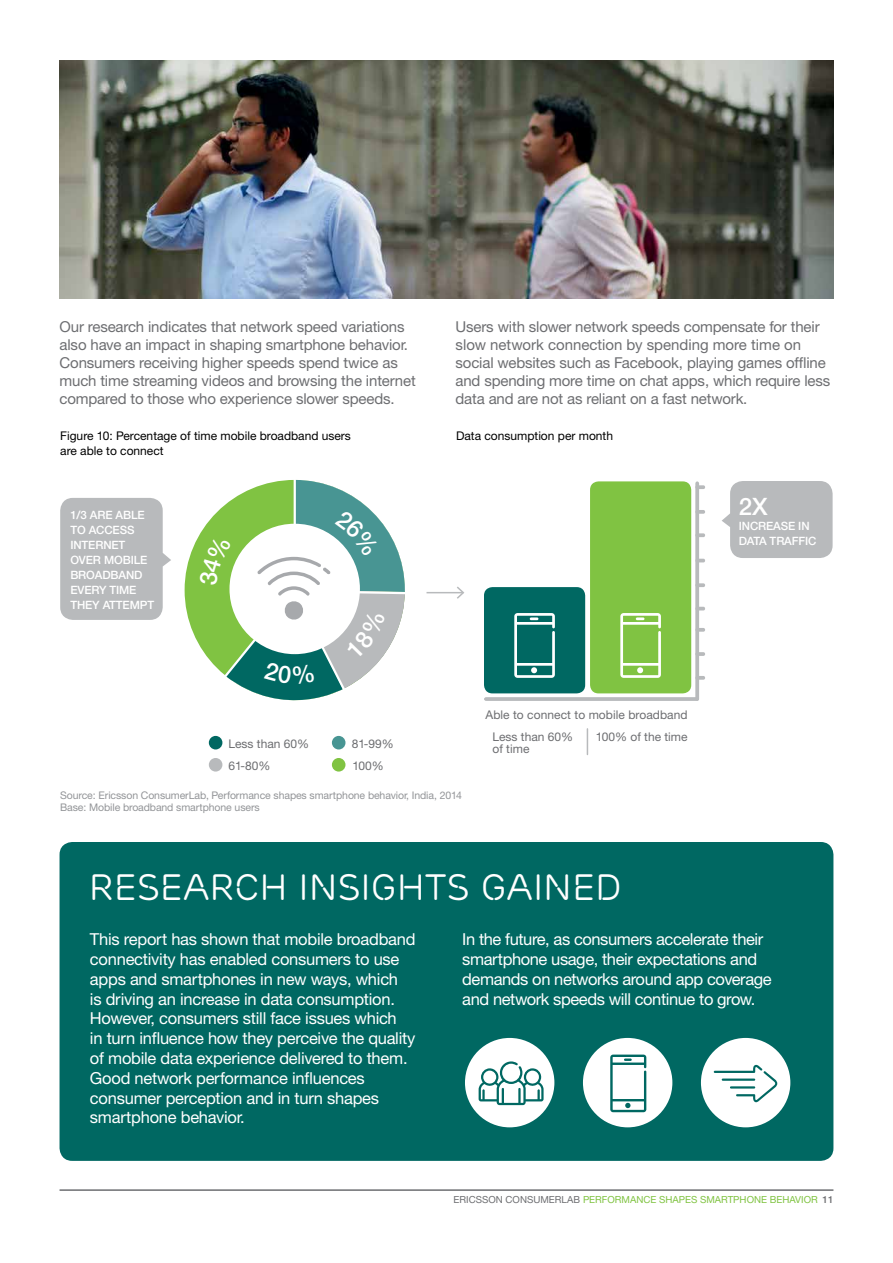
<style>
.page{position:relative;width:893px;height:1263px;background:#fff}
.page>*{position:absolute;margin:0;border:0;box-sizing:border-box;transform-origin:0 0}
.t1{font:36.75px "Ericsson Capital";color:#fff}
.t2{font:500 24px "Ericsson Sans";color:#fff}
.t3{font:16.5px/19.8px "Ericsson Sans";letter-spacing:-.015em;color:#fff}
.t4{font:15px/18px "Ericsson Sans";letter-spacing:-.01em;color:#6d6e71}
.t5{font:12px/12px "Ericsson Sans";color:#6d6e71}
.t6{font:12px/15px "Ericsson Sans";color:#000}
.t7{font:500 11.55px/15px "Ericsson Sans";letter-spacing:-.01em;color:#fff}
.t8{font:10.5px/12.6px "Ericsson Sans";letter-spacing:-.01em;color:#939598}
.t9{font:9.75px "Ericsson Sans";color:#80c342}
.s1{color:#6d6e71}
.s2{font-weight:500;color:#6d6e71}
</style>
<div class="page">
<img style="left:60px;top:60px;width:773px;height:239px">
<div style="left:60px;top:842px;width:773px;height:319px;background:#006862;border-radius:13px"></div>
<div style="left:701px;top:1038px;width:89px;height:89px;background:#fff;border-radius:50%"></div>
<svg style="left:714px;top:1065px;width:63px;height:37px"></svg>
<div style="left:465px;top:1038px;width:89px;height:89px;background:#fff;border-radius:50%"></div>
<svg style="left:479px;top:1061px;width:65px;height:44px"></svg>
<div style="left:583px;top:1038px;width:89px;height:89px;background:#fff;border-radius:50%"></div>
<svg style="left:610px;top:1054px;width:36px;height:58px"></svg>
<div style="left:185px;top:480px;width:220px;height:220px;background:#80c342;border-radius:50%"></div>
<svg style="left:60px;top:498px;width:111px;height:122px;background:#bdbfc1"></svg>
<div style="left:209px;top:736px;width:13px;height:13px;background:#006862;border-radius:50%"></div>
<div style="left:332px;top:736px;width:13px;height:13px;background:#489593;border-radius:50%"></div>
<div style="left:209px;top:758px;width:13px;height:13px;background:#b8babc;border-radius:50%"></div>
<div style="left:332px;top:758px;width:13px;height:13px;background:#80c342;border-radius:50%"></div>
<hr style="left:426px;top:592px;width:37px;height:1px;background:#b8babc">
<svg style="left:455px;top:586px;width:9px;height:13px"></svg>
<svg style="left:722px;top:481px;width:111px;height:77px;background:#bebfc1"></svg>
<svg style="left:587px;top:729px;width:1px;height:25px"></svg>
<svg style="left:484px;top:481px;width:221px;height:220px"></svg>
<hr style="left:60px;top:1189px;width:773px;height:2px;background:#6d6e71">
<svg style="left:199px;top:480px;width:206px;height:221px"></svg>
<p class="t4" style="left:60px;top:318px;width:358px">Our research indicates that network speed variations also have an impact in shaping smartphone behavior.<br>Consumers receiving higher speeds spend twice as much time streaming videos and browsing the internet compared to those who experience slower speeds.</p>
<p class="t4" style="left:455px;top:318px;width:376px">Users with slower network speeds compensate for their slow network connection by spending more time on social websites such as Facebook, playing games offline and spending more time on chat apps, which require less data and are not as reliant on a fast network.</p>
<p class="t6" style="left:60px;top:429px;width:292px">Figure 10: Percentage of time mobile broadband users are able to connect</p>
<p class="t7" style="left:70px;top:508px;width:85px">1/3 ARE ABLE<br>TO ACCESS<br>INTERNET<br>OVER MOBILE<br>BROADBAND<br>EVERY TIME<br>THEY ATTEMPT</p>
<p class="t5" style="left:228px;top:737px;width:82px">Less than 60%</p>
<p class="t5" style="left:352px;top:737px;width:43px">81-99%</p>
<p class="t5" style="left:229px;top:759px;width:43px">61-80%</p>
<p class="t5" style="left:352px;top:759px;width:33px">100%</p>
<p class="t6" style="left:456px;top:428px;width:158px">Data consumption per month</p>
<p class="t5" style="left:485px;top:709px;width:204px">Able to connect to mobile broadband</p>
<p class="t5" style="left:492px;top:731px;width:82px">Less than 60% of time</p>
<p class="t5" style="left:596px;top:731px;width:93px">100% of the time</p>
<p class="t8" style="left:60px;top:789px;width:403px">Source: Ericsson ConsumerLab, Performance shapes smartphone behavior, India, 2014<br>Base: Mobile broadband smartphone users</p>
<h1 class="t1" style="left:89px;top:865px;width:535px">RESEARCH INSIGHTS GAINED</h1>
<h2 class="t2" style="left:739px;top:492px;width:30px">2X</h2>
<p class="t7" style="left:739px;top:518px;width:79px">INCREASE IN<br>DATA TRAFFIC</p>
<p class="t3" style="left:90px;top:929px;width:327px">This report has shown that mobile broadband connectivity has enabled consumers to use apps and smartphones in new ways, which<br>is driving an increase in data consumption.<br>However, consumers still face issues which<br>in turn influence how they perceive the quality of mobile data experience delivered to them.<br>Good network performance influences consumer perception and in turn shapes smartphone behavior.</p>
<p class="t3" style="left:462px;top:929px;width:311px">In the future, as consumers accelerate their smartphone usage, their expectations and demands on networks around app coverage and network speeds will continue to grow.</p>
<p class="t9" style="left:454px;top:1194px;width:381px"><span class="s1">ERICSSON CONSUMERLAB</span> PERFORMANCE SHAPES SMARTPHONE BEHAVIOR <span class="s2">11</span></p>
</div>
